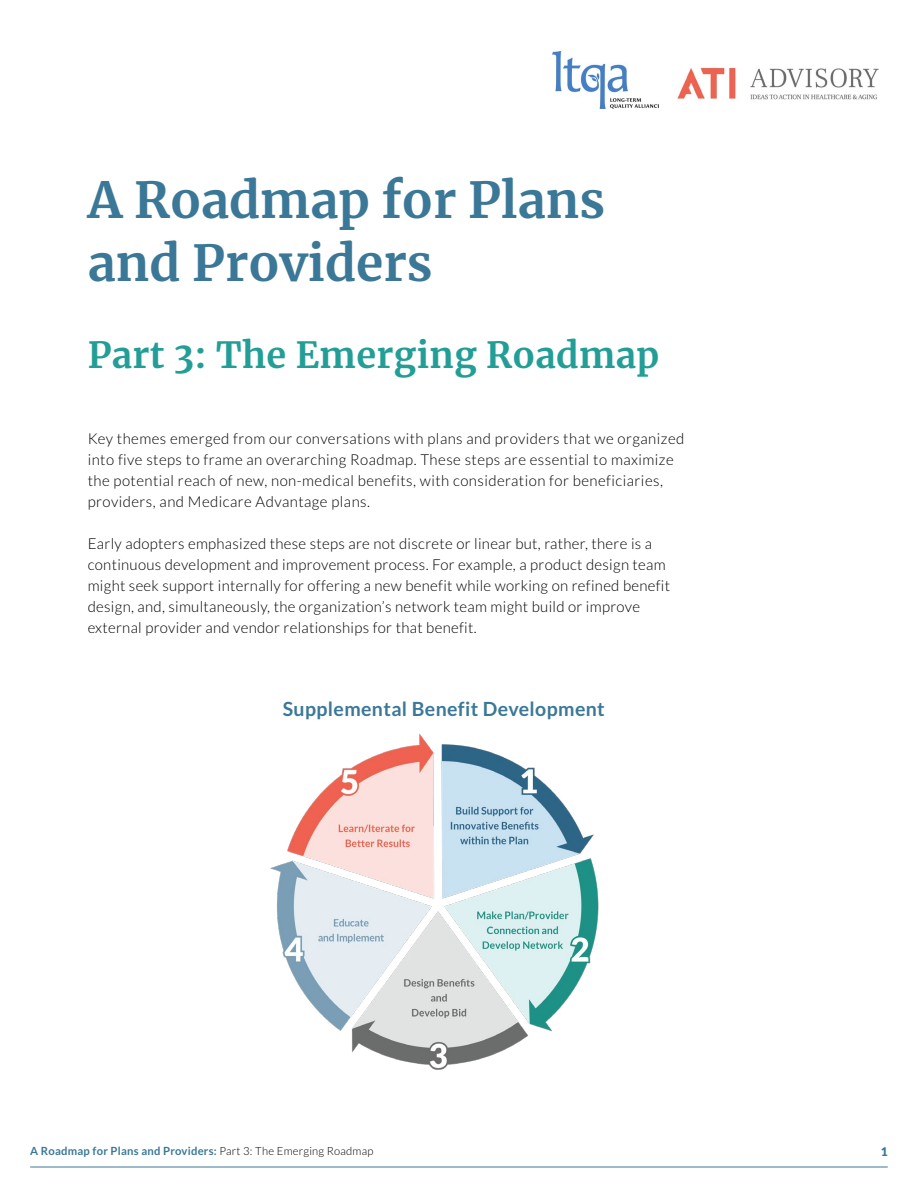
<style>
.page{position:relative;width:918px;height:1188px;background:#fff}
.page>*{position:absolute;margin:0;border:0;box-sizing:border-box;transform-origin:0 0}
.t1{font:700 49.5px/62.6px "Merriweather";color:#3b7897}
.t2{font:700 36px "Merriweather";letter-spacing:.01em;color:#239e97}
.t3{font:700 19.5px "Lato";letter-spacing:.02em;color:#3b7897}
.t4{font:300 15px/21px "Lato";letter-spacing:.02em;color:#000}
.t5{font:900 12px "Lato";color:#3b7897}
.t6{font:700 11.25px "Lato";letter-spacing:.02em;color:#3b7897}
.s1{font-weight:300;color:#000}
</style>
<div class="page">
<hr style="left:30px;top:1167px;width:858px;height:1px;background:#3b7897">
<img style="left:270px;top:733px;width:329px;height:337px">
<img style="left:677px;top:67px;width:202px;height:33px">
<img style="left:553px;top:51px;width:106px;height:58px">
<h1 class="t1" style="left:88px;top:167px;width:519px">A Roadmap for Plans and Providers</h1>
<h2 class="t2" style="left:88px;top:330px;width:573px">Part 3: The Emerging Roadmap</h2>
<p class="t4" style="left:88px;top:428px;width:598px">Key themes emerged from our conversations with plans and providers that we organized into five steps to frame an overarching Roadmap. These steps are essential to maximize the potential reach of new, non-medical benefits, with consideration for beneficiaries, providers, and Medicare Advantage plans.</p>
<p class="t4" style="left:88px;top:533px;width:584px">Early adopters emphasized these steps are not discrete or linear but, rather, there is a continuous development and improvement process. For example, a product design team might seek support internally for offering a new benefit while working on refined benefit design, and, simultaneously, the organization’s network team might build or improve external provider and vendor relationships for that benefit.</p>
<h3 class="t3" style="left:283px;top:697px;width:324px">Supplemental Benefit Development</h3>
<p class="t6" style="left:30px;top:1145px;width:345px">A Roadmap for Plans and Providers: <span class="s1">Part 3: The Emerging Roadmap</span></p>
<p class="t5" style="left:881px;top:1144px;width:8px">1</p>
</div>
